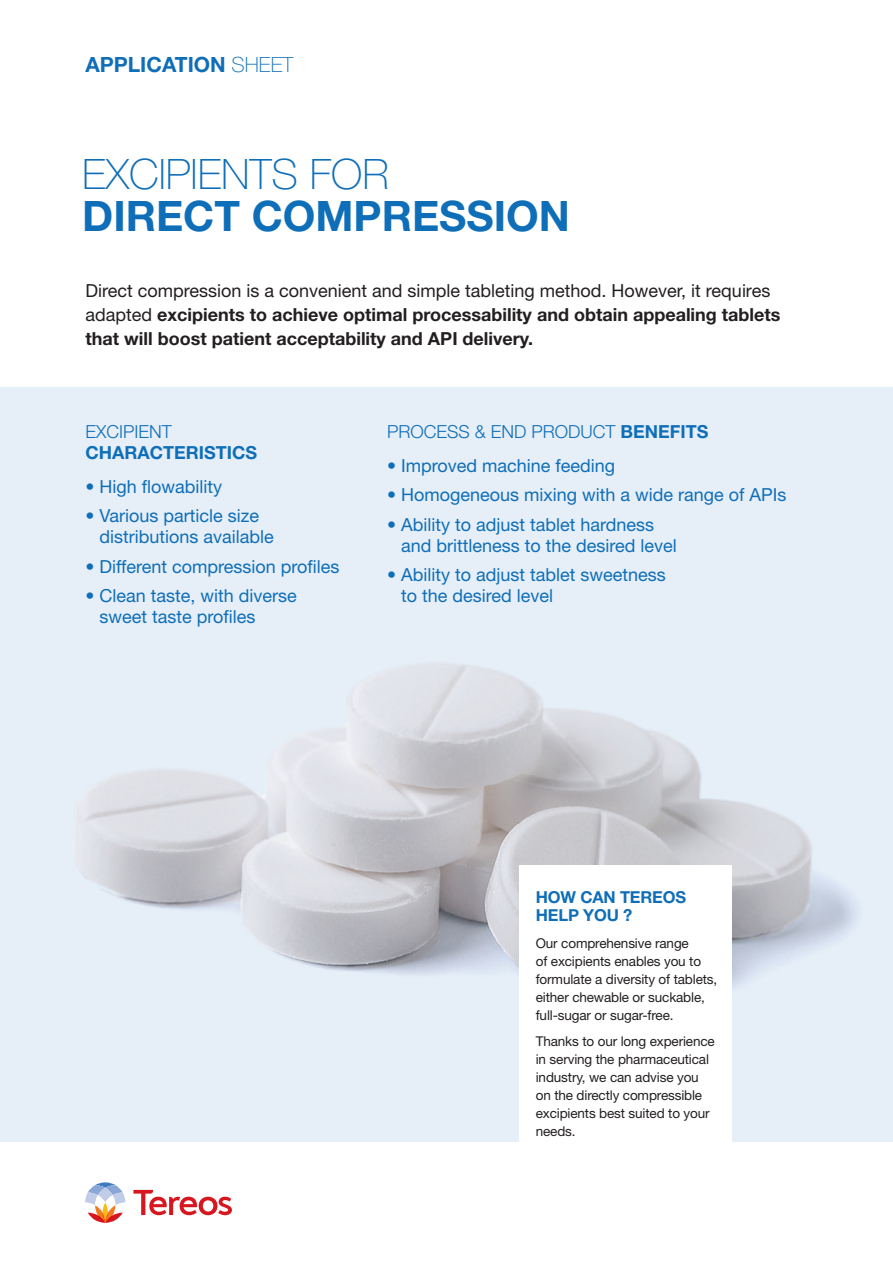
<style>
.page{position:relative;width:893px;height:1263px;background:#fff}
.page>*{position:absolute;margin:0;border:0;box-sizing:border-box;transform-origin:0 0}
.t1{font:700 42px "Helvetica Neue";color:#0f6eb8}
.t2{font:100 42px "Helvetica Neue";color:#0f6eb8}
.t3{font:700 21px "Helvetica Neue";color:#0f6eb8}
.t4{font:18px/21px "Helvetica Neue";color:#0f6eb8}
.t5{font:700 18px/24px "Helvetica Neue";color:#231f20}
.t6{font:300 18px "Helvetica Neue";color:#0f6eb8}
.t7{font:700 18px "Helvetica Neue";color:#0f6eb8}
.t8{font:700 16.5px/18px "Helvetica Neue";letter-spacing:-.01em;color:#0f6eb8}
.t9{font:13.5px/18px "Helvetica Neue";letter-spacing:-.01em;color:#231f20}
.s1{font-weight:100}
.s2{font-weight:400}
.s3{font-weight:700}
</style>
<div class="page">
<svg style="left:95px;top:1182px;width:20px;height:6px"></svg>
<svg style="left:85px;top:1185px;width:40px;height:38px"></svg>
<svg style="left:133px;top:1190px;width:99px;height:25px"></svg>
<img style="left:0;top:388px;width:893px;height:754px">
<div style="left:519px;top:865px;width:212px;height:296px;background:#fff"></div>
<p class="t3" style="left:85px;top:51px;width:209px">APPLICATION <span class="s1">SHEET</span></p>
<h1 class="t2" style="left:82px;top:150px;width:308px">EXCIPIENTS FOR</h1>
<h1 class="t1" style="left:82px;top:190px;width:489px">DIRECT COMPRESSION</h1>
<p class="t5" style="left:85px;top:278px;width:697px"><span class="s2">Direct compression is a convenient and simple tableting method. However, it requires adapted</span> excipients to achieve optimal processability and obtain appealing tablets that will boost patient acceptability and API delivery.</p>
<p class="t6" style="left:85px;top:420px;width:88px">EXCIPIENT</p>
<p class="t7" style="left:85px;top:441px;width:173px">CHARACTERISTICS</p>
<p class="t4" style="left:85px;top:475px;width:138px">• High flowability</p>
<p class="t4" style="left:99px;top:505px;width:176px;text-indent:-14px">• Various particle size distributions available</p>
<p class="t4" style="left:85px;top:555px;width:256px">• Different compression profiles</p>
<p class="t4" style="left:99px;top:585px;width:199px;text-indent:-14px">• Clean taste, with diverse sweet taste profiles</p>
<p class="t6" style="left:387px;top:420px;width:323px">PROCESS &amp; END PRODUCT <span class="s3">BENEFITS</span></p>
<p class="t4" style="left:387px;top:454px;width:230px">• Improved machine feeding</p>
<p class="t4" style="left:387px;top:484px;width:401px">• Homogeneous mixing with a wide range of APIs</p>
<p class="t4" style="left:401px;top:513px;width:277px;text-indent:-14px">• Ability to adjust tablet hardness and brittleness to the desired level</p>
<p class="t4" style="left:401px;top:564px;width:266px;text-indent:-14px">• Ability to adjust tablet sweetness to the desired level</p>
<p class="t8" style="left:536px;top:888px;width:152px">HOW CAN TEREOS<br>HELP YOU ?</p>
<p class="t9" style="left:536px;top:933px;width:183px">Our comprehensive range<br>of excipients enables you to formulate a diversity of tablets, either chewable or suckable, full-sugar or sugar-free.</p>
<p class="t9" style="left:536px;top:1032px;width:180px">Thanks to our long experience in serving the pharmaceutical industry, we can advise you on the directly compressible excipients best suited to your needs.</p>
</div>
